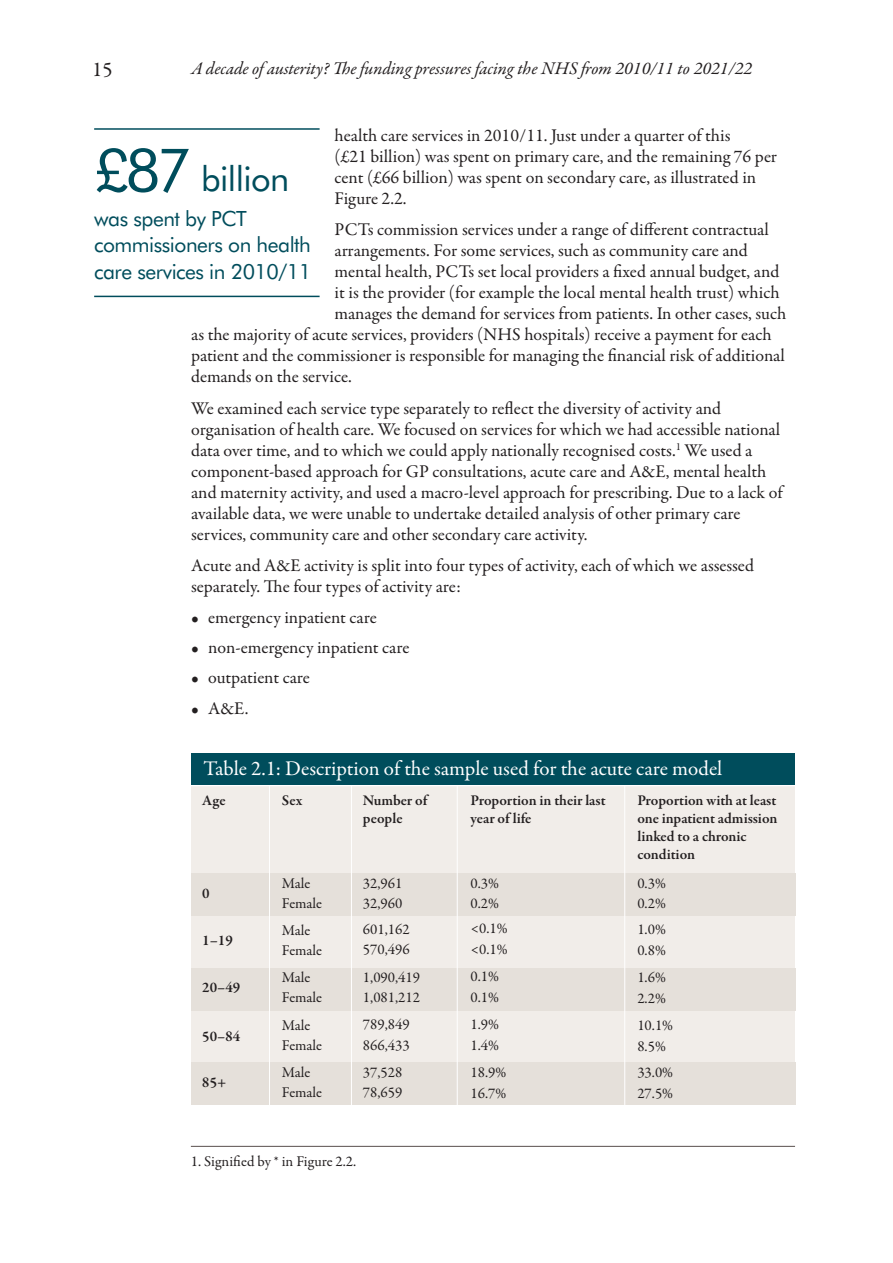
<style>
.page{position:relative;width:893px;height:1263px;background:#fff}
.page>*{position:absolute;margin:0;border:0;box-sizing:border-box;transform-origin:0 0}
.t1{font:34.5px "Futura BT";letter-spacing:-.02em;color:#004d5c}
.t2{font:21px "Garamond Premr Pro";color:#fff}
.t3{font:21px/26.2px "Futura BT";letter-spacing:-.025em;color:#004d5c}
.t4{font:21px "Garamond Premr Pro";color:#231f20}
.t5{font:18px/21px "Garamond Premr Pro";color:#231f20}
.t6{font:italic 18px "Garamond Premr Pro";color:#231f20}
.t7{font:15px/20.1px "Garamond Premr Pro";color:#231f20}
.t8{font:600 15px/18px "Garamond Premr Pro";color:#231f20}
.s1{font-size:60px}
</style>
<div class="page">
<div style="left:191px;top:770px;width:604px;height:334px;background:#f1ede9"></div>
<hr style="left:177px;top:785px;width:627px;height:1px;background:#fff">
<div style="left:191px;top:873px;width:604px;height:43px;background:#e5e0da"></div>
<div style="left:191px;top:969px;width:604px;height:42px;background:#e5e0da"></div>
<div style="left:191px;top:1062px;width:604px;height:43px;background:#e5e0da"></div>
<hr style="left:269px;top:784px;width:1px;height:323px;background:#fff">
<hr style="left:351px;top:784px;width:1px;height:323px;background:#fff">
<hr style="left:457px;top:776px;width:1px;height:332px;background:#fff">
<hr style="left:624px;top:783px;width:1px;height:326px;background:#fff">
<div style="left:191px;top:753px;width:604px;height:32px;background:#004d5c"></div>
<hr style="left:94px;top:128px;width:226px;height:2px;background:#004d5c">
<hr style="left:94px;top:296px;width:226px;height:1px;background:#004d5c">
<hr style="left:191px;top:1146px;width:604px;height:1px;background:#584f4d">
<p class="t4" style="left:92px;top:61px;width:22px">15</p>
<p class="t6" style="left:191px;top:61px;width:562px">A decade of austerity? The funding pressures facing the NHS from 2010/11 to 2021/22</p>
<p class="t5" style="left:335px;top:126px;width:444px">health care services in 2010/11. Just under a quarter of this<br>(£21 billion) was spent on primary care, and the remaining 76 per cent (£66 billion) was spent on secondary care, as illustrated in Figure 2.2.</p>
<p class="t5" style="left:335px;top:221px;width:436px">PCTs commission services under a range of different contractual</p>
<p class="t5" style="left:335px;top:242px;width:415px">arrangements. For some services, such as community care and</p>
<p class="t5" style="left:335px;top:263px;width:446px">mental health, PCTs set local providers a fixed annual budget, and</p>
<p class="t5" style="left:335px;top:284px;width:447px">it is the provider (for example the local mental health trust) which</p>
<p class="t5" style="left:335px;top:305px;width:453px">manages the demand for services from patients. In other cases, such</p>
<p class="t5" style="left:191px;top:326px;width:582px">as the majority of acute services, providers (NHS hospitals) receive a payment for each</p>
<p class="t5" style="left:191px;top:347px;width:595px">patient and the commissioner is responsible for managing the financial risk of additional</p>
<p class="t5" style="left:191px;top:368px;width:162px">demands on the service.</p>
<p class="t5" style="left:191px;top:399px;width:593px">We examined each service type separately to reflect the diversity of activity and organisation of health care. We focused on services for which we had accessible national data over time, and to which we could apply nationally recognised costs.<sup>1</sup> We used a component-based approach for GP consultations, acute care and A&amp;E, mental health and maternity activity, and used a macro-level approach for prescribing. Due to a lack of available data, we were unable to undertake detailed analysis of other primary care services, community care and other secondary care activity.</p>
<p class="t5" style="left:191px;top:557px;width:564px">Acute and A&amp;E activity is split into four types of activity, each of which we assessed separately. The four types of activity are:</p>
<p class="t5" style="left:191px;top:608px;width:187px">• emergency inpatient care</p>
<p class="t5" style="left:191px;top:638px;width:220px">• non-emergency inpatient care</p>
<p class="t5" style="left:191px;top:669px;width:120px">• outpatient care</p>
<p class="t5" style="left:191px;top:699px;width:59px">• A&amp;E.</p>
<h1 class="t1" style="left:94px;top:165px;width:197px"><span class="s1">£87</span> billion</h1>
<p class="t3" style="left:94px;top:207px;width:218px">was spent by PCT commissioners on health care services in 2010/11</p>
<p class="t2" style="left:204px;top:760px;width:520px">Table 2.1: Description of the sample used for the acute care model</p>
<p class="t8" style="left:202px;top:793px;width:25px">Age</p>
<p class="t8" style="left:470px;top:793px;width:137px">Proportion in their last year of life</p>
<p class="t8" style="left:637px;top:793px;width:142px">Proportion with at least one inpatient admission linked to a chronic condition</p>
<p class="t7" style="left:637px;top:875px;width:30px">0.3%<br>0.2%</p>
<p class="t7" style="left:637px;top:920px;width:30px;line-height:21px">1.0%<br>0.8%</p>
<p class="t7" style="left:637px;top:968px;width:30px;line-height:21px">1.6%<br>2.2%</p>
<p class="t7" style="left:637px;top:1016px;width:37px;line-height:21px">10.1%<br>8.5%</p>
<p class="t7" style="left:637px;top:1063px;width:37px;line-height:21px">33.0%<br>27.5%</p>
<p class="t8" style="left:363px;top:793px;width:66px">Number of people</p>
<p class="t8" style="left:282px;top:793px;width:22px">Sex</p>
<p class="t7" style="left:363px;top:874px;width:41px">32,961<br>32,960</p>
<p class="t7" style="left:363px;top:921px;width:48px">601,162<br>570,496</p>
<p class="t7" style="left:363px;top:968px;width:59px">1,090,419<br>1,081,212</p>
<p class="t7" style="left:363px;top:1016px;width:48px">789,849<br>866,433</p>
<p class="t7" style="left:363px;top:1064px;width:41px">37,528<br>78,659</p>
<p class="t7" style="left:282px;top:875px;width:42px">Male<br>Female</p>
<p class="t7" style="left:282px;top:921px;width:42px">Male<br>Female</p>
<p class="t7" style="left:282px;top:969px;width:42px">Male<br>Female</p>
<p class="t7" style="left:282px;top:1016px;width:42px">Male<br>Female</p>
<p class="t7" style="left:282px;top:1064px;width:42px">Male<br>Female</p>
<p class="t7" style="left:470px;top:874px;width:30px">0.3%<br>0.2%</p>
<p class="t7" style="left:470px;top:919px;width:39px;line-height:21px">&lt;0.1% &lt;0.1%</p>
<p class="t7" style="left:470px;top:967px;width:30px;line-height:21px">0.1%<br>0.1%</p>
<p class="t7" style="left:470px;top:1015px;width:30px;line-height:21px">1.9%<br>1.4%</p>
<p class="t7" style="left:470px;top:1063px;width:37px;line-height:21px">18.9%<br>16.7%</p>
<p class="t8" style="left:202px;top:886px;width:9px">0</p>
<p class="t8" style="left:202px;top:933px;width:32px">1–19</p>
<p class="t8" style="left:202px;top:980px;width:40px">20–49</p>
<p class="t8" style="left:202px;top:1028px;width:40px">50–84</p>
<p class="t8" style="left:202px;top:1075px;width:26px">85+</p>
<p class="t7" style="left:191px;top:1152px;width:167px">1. Signified by * in Figure 2.2.</p>
</div>
